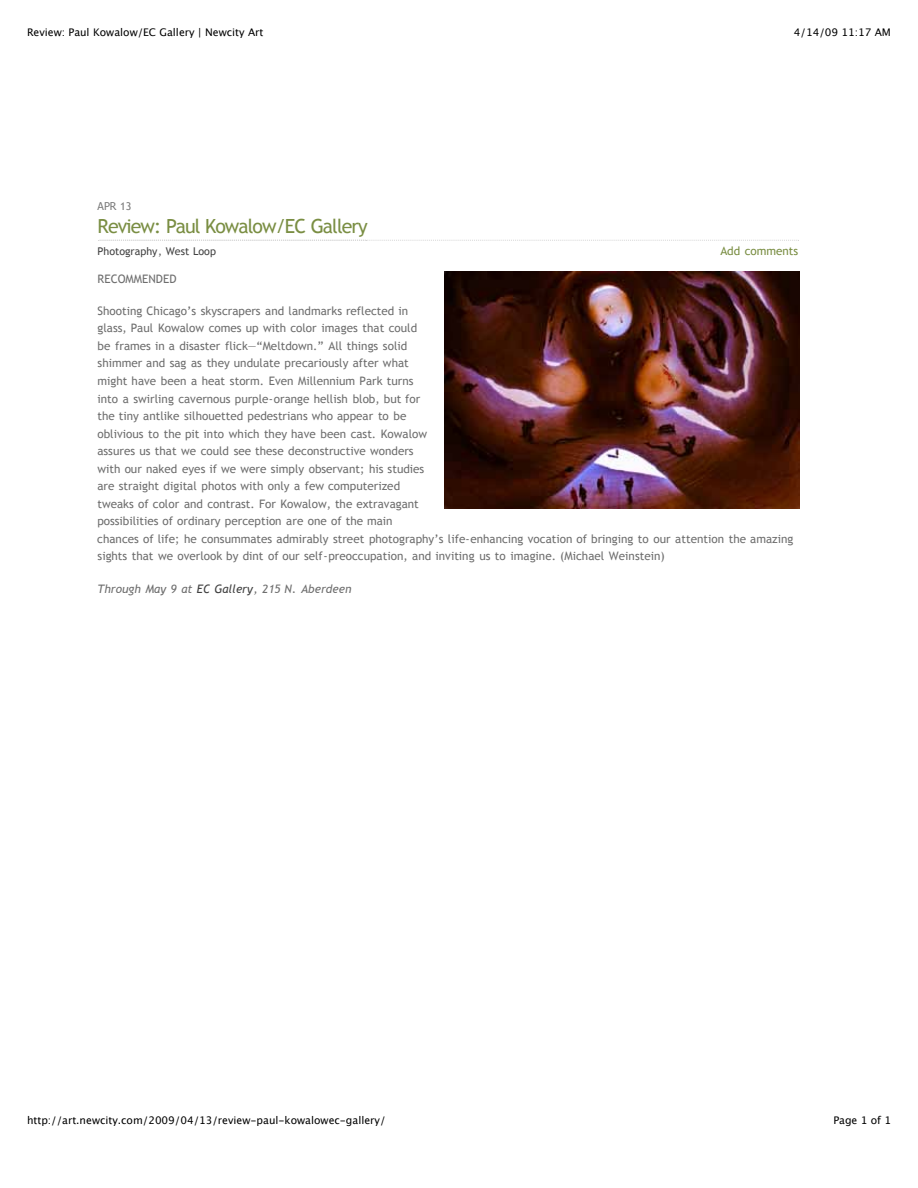
<style>
.page{position:relative;width:918px;height:1188px;background:#fff}
.page>*{position:absolute;margin:0;border:0;box-sizing:border-box;transform-origin:0 0}
.t1{font:19.5px "Trebuchet MS";letter-spacing:-.05em;color:#7a8e43}
.t2{font:11.7px/17.5px "Trebuchet MS";color:#6e6e6e}
.t3{font:italic 11.7px "Trebuchet MS";color:#6e6e6e}
.t4{font:11.7px "Trebuchet MS";color:#7a8e43}
.t5{font:10.65px "Trebuchet MS";color:#424242}
.t6{font:10.65px "Tahoma";color:#797979}
.t7{font:10.5px "Lucida Grande";color:#000}
.s1{font-family:"Trebuchet MS"}
.s2{color:#575757}
.s3{color:#424242}
</style>
<div class="page">
<img style="left:444px;top:272px;width:356px;height:236px">
<svg style="left:98px;top:240px;width:701px;height:1px"></svg>
<p class="t7" style="left:27px;top:26px;width:238px">Review: Paul Kowalow/EC Gallery | Newcity Art</p>
<p class="t7" style="left:794px;top:26px;width:99px">4/14/09 11:17 AM</p>
<p class="t6" style="left:98px;top:199px;width:35px">APR <span class="s1">13</span></p>
<p class="t5" style="left:98px;top:245px;width:120px">Photography<span class="s2">,</span> West Loop</p>
<p class="t4" style="left:720px;top:244px;width:79px">Add comments</p>
<h1 class="t1" style="left:98px;top:215px;width:272px">Review: Paul Kowalow/EC Gallery</h1>
<p class="t2" style="left:98px;top:270px;width:80px">RECOMMENDED</p>
<p class="t2" style="left:97px;top:302px;width:698px">Shooting Chicago’s skyscrapers and landmarks reflected in<br>glass, Paul Kowalow comes up with color images that could<br>be frames in a disaster flick—“Meltdown.” All things solid<br>shimmer and sag as they undulate precariously after what<br>might have been a heat storm. Even Millennium Park turns<br>into a swirling cavernous purple-orange hellish blob, but for<br>the tiny antlike silhouetted pedestrians who appear to be<br>oblivious to the pit into which they have been cast. Kowalow<br>assures us that we could see these deconstructive wonders<br>with our naked eyes if we were simply observant; his studies<br>are straight digital photos with only a few computerized<br>tweaks of color and contrast. For Kowalow, the extravagant<br>possibilities of ordinary perception are one of the main<br>chances of life; he consummates admirably street photography’s life-enhancing vocation of bringing to our attention the amazing sights that we overlook by dint of our self-preoccupation, and inviting us to imagine. (Michael Weinstein)</p>
<p class="t3" style="left:98px;top:581px;width:255px">Through May 9 at <span class="s3">EC Gallery</span>, 215 N. Aberdeen</p>
<p class="t7" style="left:27px;top:1114px;width:360px">http://art.newcity.com/2009/04/13/review-paul-kowalowec-gallery/</p>
<p class="t7" style="left:833px;top:1114px;width:59px">Page 1 of 1</p>
</div>
